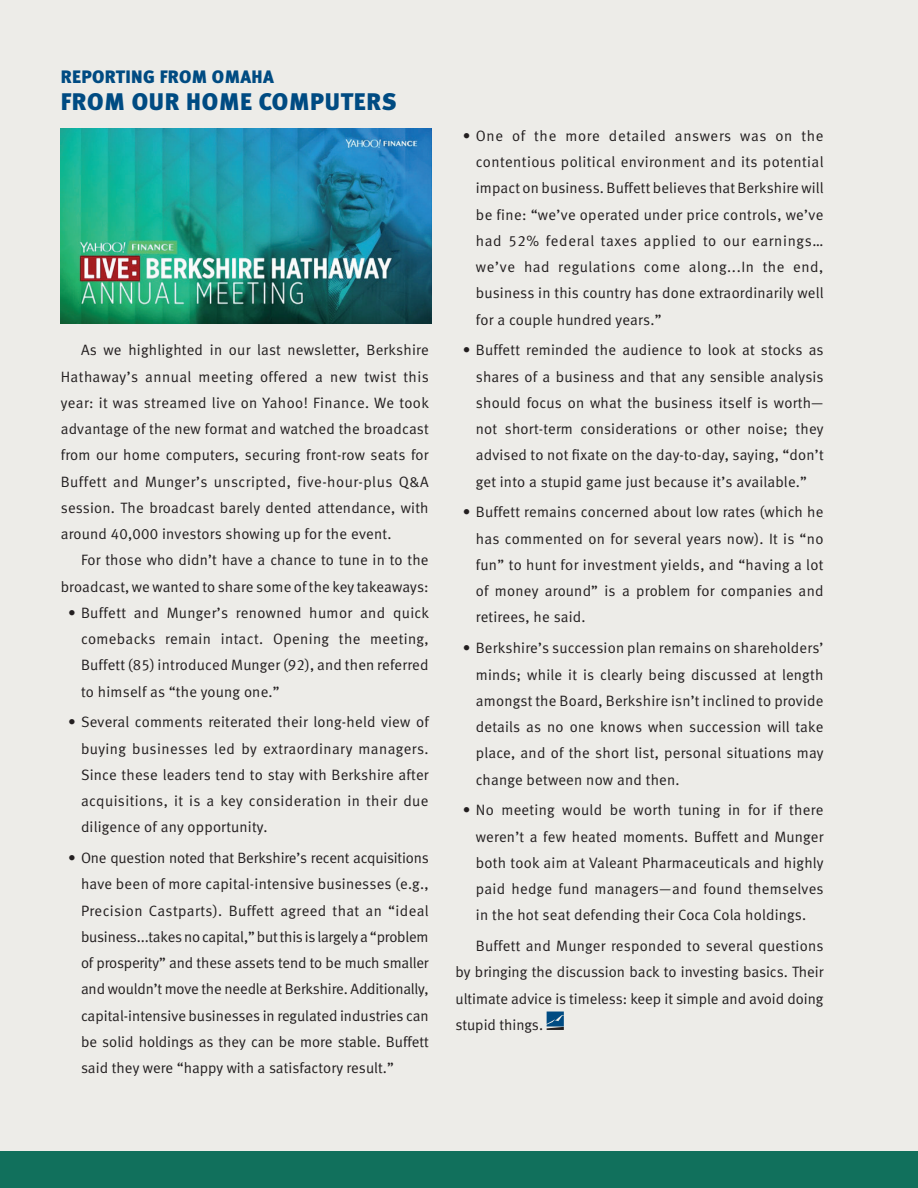
<style>
.page{position:relative;width:918px;height:1188px;background:#edece8}
.page>*{position:absolute;margin:0;border:0;box-sizing:border-box;transform-origin:0 0}
.t1{font:24px "Meta Black LF";letter-spacing:.03em;color:#004b82}
.t2{font:18px "Meta Black LF";letter-spacing:.02em;color:#004b82}
.Text_-_indent{font:15px/26.2px "Meta Normal LF";letter-spacing:.01em;color:#231f20;text-align:justify}
</style>
<div class="page">
<div style="left:0;top:1152px;width:918px;height:36px;background:#11705c"></div>
<svg style="left:547px;top:1012px;width:17px;height:18px"></svg>
<img style="left:61px;top:129px;width:371px;height:195px">
<p class="t2" style="left:61px;top:66px;width:215px">REPORTING FROM OMAHA</p>
<p class="t1" style="left:61px;top:88px;width:337px">FROM OUR HOME COMPUTERS</p>
<p class="Text_-_indent" style="left:61px;top:337px;width:370px;text-indent:20px">As we highlighted in our last newsletter, Berkshire Hathaway’s annual meeting offered a new twist this year: it was streamed live on Yahoo! Finance. We took advantage of the new format and watched the broadcast from our home computers, securing front-row seats for Buffett and Munger’s unscripted, five-hour-plus Q&amp;A session. The broadcast barely dented attendance, with around 40,000 investors showing up for the event.</p>
<p class="Text_-_indent" style="left:61px;top:547px;width:369px;text-align:right">For those who didn’t have a chance to tune in to the broadcast, we wanted to share some of the key takeaways:</p>
<p class="Text_-_indent" style="left:81px;top:599px;width:350px;text-indent:-13px">• Buffett and Munger’s renowned humor and quick comebacks remain intact. Opening the meeting, Buffett (85) introduced Munger (92), and then referred to himself as “the young one.”</p>
<p class="Text_-_indent" style="left:81px;top:709px;width:349px;text-indent:-13px">• Several comments reiterated their long-held view of buying businesses led by extraordinary managers.<br>Since these leaders tend to stay with Berkshire after acquisitions, it is a key consideration in their due diligence of any opportunity.</p>
<p class="Text_-_indent" style="left:81px;top:845px;width:349px;text-indent:-13px">• One question noted that Berkshire’s recent acquisitions have been of more capital-intensive businesses (e.g., Precision Castparts). Buffett agreed that an “ideal business...takes no capital,” but this is largely a “problem of prosperity” and these assets tend to be much smaller and wouldn’t move the needle at Berkshire. Additionally, capital-intensive businesses in regulated industries can be solid holdings as they can be more stable. Buffett said they were “happy with a satisfactory result.”</p>
<p class="Text_-_indent" style="left:476px;top:122px;width:349px;text-indent:-13px">• One of the more detailed answers was on the contentious political environment and its potential impact on business. Buffett believes that Berkshire will be fine: “we’ve operated under price controls, we’ve had 52% federal taxes applied to our earnings… we’ve had regulations come along...In the end, business in this country has done extraordinarily well for a couple hundred years.”</p>
<p class="Text_-_indent" style="left:476px;top:337px;width:349px;text-indent:-13px">• Buffett reminded the audience to look at stocks as shares of a business and that any sensible analysis should focus on what the business itself is worth— not short-term considerations or other noise; they advised to not fixate on the day-to-day, saying, “don’t get into a stupid game just because it’s available.”</p>
<p class="Text_-_indent" style="left:476px;top:499px;width:349px;text-indent:-13px">• Buffett remains concerned about low rates (which he has commented on for several years now). It is “no fun” to hunt for investment yields, and “having a lot of money around” is a problem for companies and retirees, he said.</p>
<p class="Text_-_indent" style="left:476px;top:635px;width:349px;text-indent:-13px">• Berkshire’s succession plan remains on shareholders’ minds; while it is clearly being discussed at length amongst the Board, Berkshire isn’t inclined to provide details as no one knows when succession will take place, and of the short list, personal situations may change between now and then.</p>
<p class="Text_-_indent" style="left:476px;top:797px;width:349px;text-indent:-13px">• No meeting would be worth tuning in for if there weren’t a few heated moments. Buffett and Munger both took aim at Valeant Pharmaceuticals and highly paid hedge fund managers—and found themselves in the hot seat defending their Coca Cola holdings.</p>
<p class="Text_-_indent" style="left:456px;top:933px;width:370px;text-indent:20px">Buffett and Munger responded to several questions by bringing the discussion back to investing basics. Their ultimate advice is timeless: keep it simple and avoid doing stupid things.</p>
</div>
